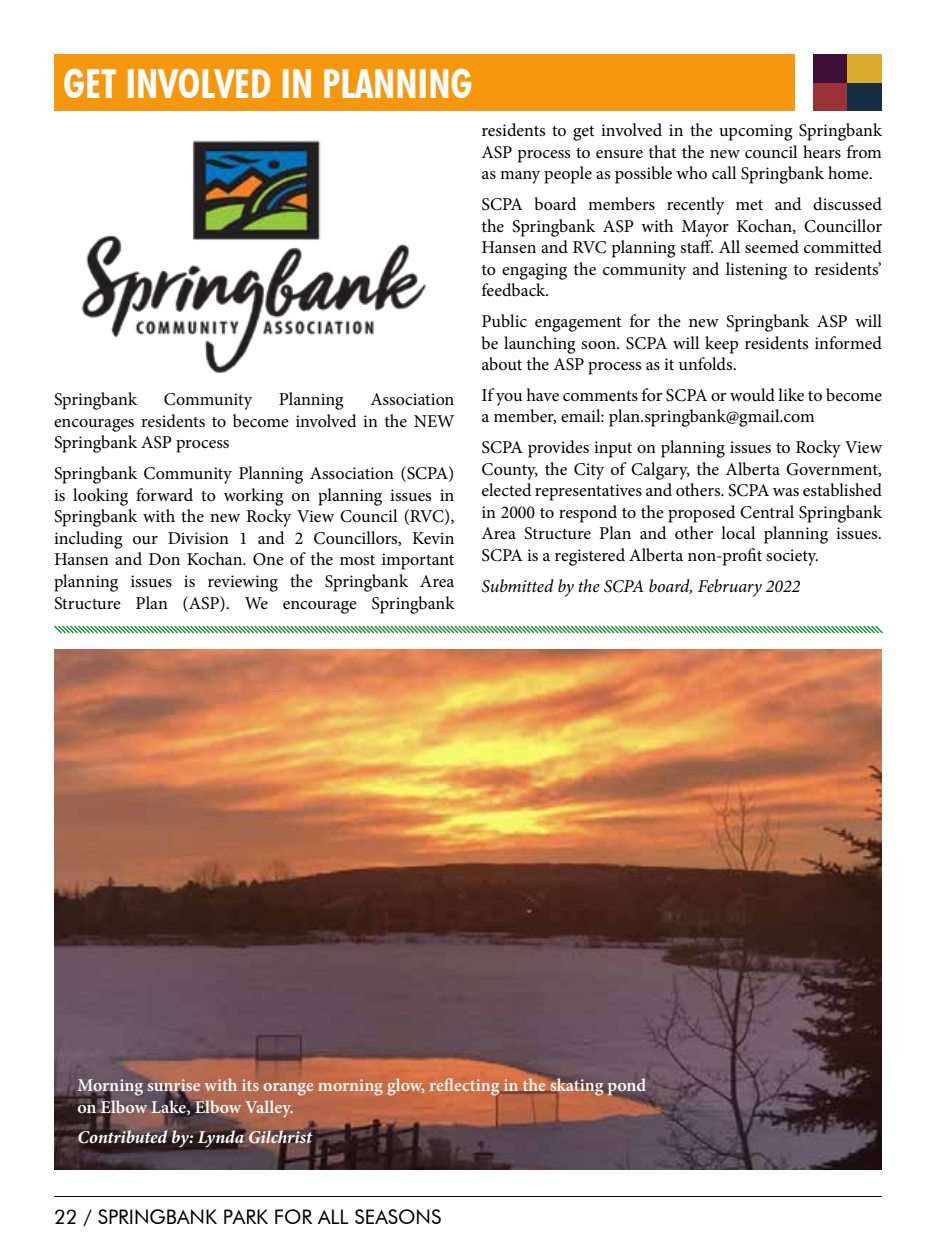
<style>
.page{position:relative;width:936px;height:1260px;background:#fff}
.page>*{position:absolute;margin:0;border:0;box-sizing:border-box;transform-origin:0 0}
.t1{font:700 condensed 40px "Futura BT";color:#fff}
.t2{font:20px "Futura BT";color:#000}
.t3{font:18px/21.6px "Minion Pro";color:#000;text-align:justify}
.t4{font:600 18px/21.6px "Minion Pro";color:#fff}
.t5{font:italic 18px "Minion Pro";letter-spacing:-.01em;color:#000}
.t6{font:italic 700 18px "Minion Pro";letter-spacing:-.005em;color:#fff}
</style>
<div class="page">
<hr style="left:54px;top:1196px;width:828px;height:1px;background:#000">
<div style="left:54px;top:54px;width:741px;height:57px;background:#f7970e"></div>
<div style="left:814px;top:82px;width:34px;height:29px;background:#9b3336"></div>
<div style="left:848px;top:82px;width:34px;height:29px;background:#152e43"></div>
<div style="left:814px;top:54px;width:34px;height:28px;background:#3e0f37"></div>
<div style="left:848px;top:54px;width:34px;height:28px;background:#dbab2e"></div>
<img style="left:81px;top:140px;width:345px;height:234px">
<svg style="left:54px;top:625px;width:829px;height:9px"></svg>
<img style="left:54px;top:649px;width:828px;height:521px">
<h1 class="t1" style="left:63px;top:59px;width:411px">GET INVOLVED IN PLANNING</h1>
<p class="t3" style="left:54px;top:389px;width:85px">Springbank</p>
<p class="t3" style="left:164px;top:389px;width:90px">Community</p>
<p class="t3" style="left:279px;top:389px;width:67px">Planning</p>
<p class="t3" style="left:54px;top:389px;width:402px;text-indent:316px">Association encourages residents to become involved in the NEW Springbank ASP process</p>
<p class="t3" style="left:54px;top:463px;width:402px">Springbank Community Planning Association (SCPA) is looking forward to working on planning issues in Springbank with the new Rocky View Council (RVC), including our Division 1 and 2 Councillors, Kevin Hansen and Don Kochan. One of the most important planning issues is reviewing the Springbank Area Structure Plan (ASP). We encourage Springbank</p>
<p class="t3" style="left:482px;top:120px;width:402px">residents to get involved in the upcoming Springbank ASP process to ensure that the new council hears from as many people as possible who call Springbank home.</p>
<p class="t3" style="left:482px;top:194px;width:402px">SCPA board members recently met and discussed the Springbank ASP with Mayor Kochan, Councillor Hansen and RVC planning staff. All seemed committed to engaging the community and listening to residents’ feedback.</p>
<p class="t3" style="left:482px;top:311px;width:402px">Public engagement for the new Springbank ASP will be launching soon. SCPA will keep residents informed about the ASP process as it unfolds.</p>
<p class="t3" style="left:482px;top:384px;width:402px">If you have comments for SCPA or would like to become a member, email: plan.springbank@gmail.com</p>
<p class="t3" style="left:482px;top:437px;width:402px">SCPA provides input on planning issues to Rocky View County, the City of Calgary, the Alberta Government, elected representatives and others. SCPA was established in 2000 to respond to the proposed Central Springbank Area Structure Plan and other local planning issues.<br>SCPA is a registered Alberta non-profit society.</p>
<p class="t5" style="left:482px;top:575px;width:320px">Submitted by the SCPA board, February 2022</p>
<p class="t4" style="left:77px;top:1074px;width:570px">Morning sunrise with its orange morning glow, reflecting in the skating pond on Elbow Lake, Elbow Valley.</p>
<p class="t6" style="left:77px;top:1125px;width:236px">Contributed by: Lynda Gilchrist</p>
<p class="t2" style="left:54px;top:1205px;width:389px">22 / SPRINGBANK PARK FOR ALL SEASONS</p>
</div>
